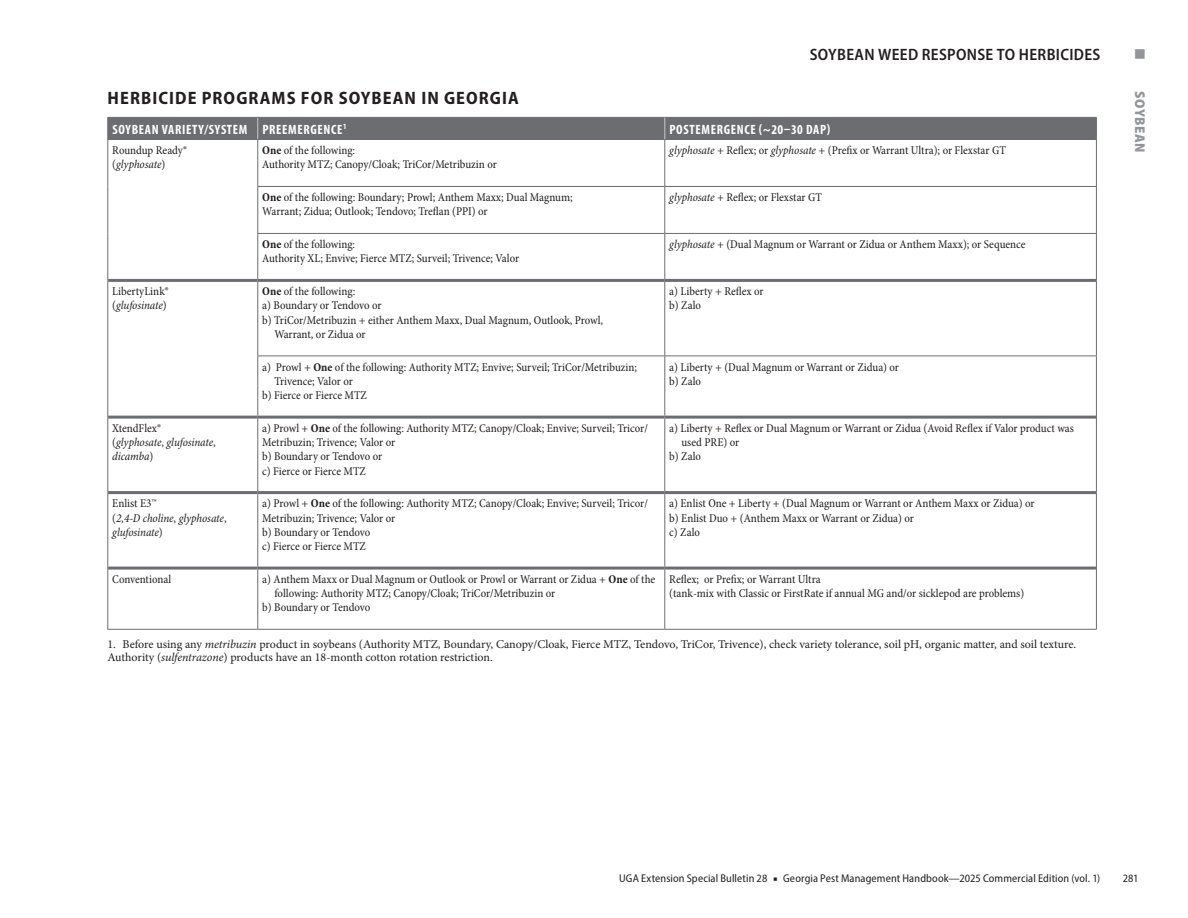
<style>
.page{position:relative;width:1188px;height:918px;background:#fff}
.page>*{position:absolute;margin:0;border:0;box-sizing:border-box;transform-origin:0 0}
.H1_full_column{font:700 semi-condensed 18px "Myriad Pro";letter-spacing:.06em;color:#231f20}
.t1{font:600 semi-condensed 16.5px "Myriad Pro";letter-spacing:.02em;color:#231f20}
.t2{font:16.5px "Wingdings";color:#939598}
.t3{font:900 semi-condensed 14.25px "Myriad Pro";letter-spacing:.035em;color:#939598}
.TableColumnHead{font:700 condensed 13.5px "Myriad Pro";letter-spacing:.05em;color:#fff}
.TableBody{font:condensed 12px/14.2px "Minion Pro";color:#231f20}
.TN{font:12px/13.5px "Minion Pro";letter-spacing:-.005em;color:#231f20}
.TableBody-2{font:italic condensed 12px/14.2px "Minion Pro";letter-spacing:-.005em;color:#231f20}
.t4{font:semi-condensed 11.25px "Myriad Pro";letter-spacing:.01em;color:#231f20}
.s1{font-style:italic}
.s2{font-weight:700}
.s3{font-style:normal}
.s4{font-family:"Minion Pro";font-stretch:normal}
</style>
<div class="page">
<hr style="left:107px;top:140px;width:1px;height:46px;background:#6c6d70">
<hr style="left:257px;top:140px;width:1px;height:46px;background:#6c6d70">
<hr style="left:664px;top:140px;width:1px;height:46px;background:#6c6d70">
<hr style="left:1096px;top:140px;width:1px;height:46px;background:#6c6d70">
<hr style="left:107px;top:186px;width:1px;height:47px;background:#6c6d70">
<hr style="left:257px;top:186px;width:408px;height:1px;background:#6c6d70">
<hr style="left:257px;top:187px;width:1px;height:46px;background:#6c6d70">
<hr style="left:665px;top:186px;width:432px;height:1px;background:#6c6d70">
<hr style="left:664px;top:187px;width:1px;height:46px;background:#6c6d70">
<hr style="left:1096px;top:187px;width:1px;height:46px;background:#6c6d70">
<hr style="left:107px;top:233px;width:1px;height:47px;background:#6c6d70">
<hr style="left:257px;top:233px;width:408px;height:1px;background:#6c6d70">
<hr style="left:257px;top:234px;width:1px;height:45px;background:#6c6d70">
<hr style="left:665px;top:233px;width:432px;height:1px;background:#6c6d70">
<hr style="left:664px;top:234px;width:1px;height:45px;background:#6c6d70">
<hr style="left:1096px;top:234px;width:1px;height:46px;background:#6c6d70">
<hr style="left:107px;top:280px;width:1px;height:76px;background:#6c6d70">
<hr style="left:257px;top:282px;width:1px;height:74px;background:#6c6d70">
<hr style="left:664px;top:282px;width:1px;height:74px;background:#6c6d70">
<hr style="left:1096px;top:280px;width:1px;height:76px;background:#6c6d70">
<hr style="left:107px;top:356px;width:1px;height:61px;background:#6c6d70">
<hr style="left:257px;top:356px;width:408px;height:1px;background:#6c6d70">
<hr style="left:257px;top:356px;width:1px;height:60px;background:#6c6d70">
<hr style="left:665px;top:356px;width:432px;height:1px;background:#6c6d70">
<hr style="left:664px;top:356px;width:1px;height:60px;background:#6c6d70">
<hr style="left:1096px;top:356px;width:1px;height:61px;background:#6c6d70">
<hr style="left:107px;top:417px;width:1px;height:76px;background:#6c6d70">
<hr style="left:257px;top:419px;width:1px;height:72px;background:#6c6d70">
<hr style="left:664px;top:419px;width:1px;height:72px;background:#6c6d70">
<hr style="left:1096px;top:417px;width:1px;height:76px;background:#6c6d70">
<hr style="left:107px;top:493px;width:1px;height:75px;background:#6c6d70">
<hr style="left:257px;top:494px;width:1px;height:73px;background:#6c6d70">
<hr style="left:664px;top:494px;width:1px;height:73px;background:#6c6d70">
<hr style="left:1096px;top:493px;width:1px;height:75px;background:#6c6d70">
<hr style="left:107px;top:568px;width:1px;height:61px;background:#6c6d70">
<hr style="left:257px;top:570px;width:1px;height:59px;background:#6c6d70">
<hr style="left:664px;top:570px;width:1px;height:59px;background:#6c6d70">
<hr style="left:1096px;top:568px;width:1px;height:61px;background:#6c6d70">
<hr style="left:107px;top:629px;width:151px;height:1px;background:#6c6d70">
<hr style="left:258px;top:629px;width:407px;height:1px;background:#6c6d70">
<hr style="left:665px;top:629px;width:432px;height:1px;background:#6c6d70">
<hr style="left:108px;top:279px;width:150px;height:3px;background:#6c6d70">
<hr style="left:258px;top:279px;width:407px;height:3px;background:#6c6d70">
<hr style="left:665px;top:279px;width:431px;height:3px;background:#6c6d70">
<hr style="left:108px;top:416px;width:150px;height:3px;background:#6c6d70">
<hr style="left:258px;top:416px;width:407px;height:3px;background:#6c6d70">
<hr style="left:665px;top:416px;width:431px;height:3px;background:#6c6d70">
<hr style="left:108px;top:491px;width:150px;height:3px;background:#6c6d70">
<hr style="left:258px;top:491px;width:407px;height:3px;background:#6c6d70">
<hr style="left:665px;top:491px;width:431px;height:3px;background:#6c6d70">
<hr style="left:108px;top:567px;width:150px;height:3px;background:#6c6d70">
<hr style="left:258px;top:567px;width:407px;height:3px;background:#6c6d70">
<hr style="left:665px;top:567px;width:431px;height:3px;background:#6c6d70">
<div style="left:107px;top:117px;width:990px;height:23px;background:#6c6d70"></div>
<h2 class="t1" style="left:810px;top:44px;width:292px">SOYBEAN WEED RESPONSE TO HERBICIDES</h2>
<h2 class="t2" style="left:1134px;top:45px;width:14px">■</h2>
<p class="t3" style="left:1150px;top:91px;width:63px;rotate:90deg">SOYBEAN</p>
<p class="H1_full_column" style="left:108px;top:86px;width:413px">HERBICIDE PROGRAMS FOR SOYBEAN IN GEORGIA</p>
<p class="TableColumnHead" style="left:112px;top:121px;width:137px">SOYBEAN VARIETY/SYSTEM</p>
<p class="TableColumnHead" style="left:262px;top:121px;width:86px">PREEMERGENCE<sup>1</sup></p>
<p class="TableColumnHead" style="left:669px;top:121px;width:162px">POSTEMERGENCE (~20–30 DAP)</p>
<p class="TableBody" style="left:112px;top:143px;width:76px">Roundup Ready® (<span class="s1">glyphosate</span>)</p>
<p class="TableBody" style="left:262px;top:143px;width:94px"><span class="s2">One</span> of the following:</p>
<p class="TableBody" style="left:669px;top:143px;width:338px"><span class="s1">glyphosate</span> + Reflex; or <span class="s1">glyphosate</span> + (Prefix or Warrant Ultra); or Flexstar GT</p>
<p class="TableBody" style="left:262px;top:158px;width:236px">Authority MTZ; Canopy/Cloak; TriCor/Metribuzin or</p>
<p class="TableBody" style="left:262px;top:190px;width:312px"><span class="s2">One</span> of the following: Boundary; Prowl; Anthem Maxx; Dual Magnum;<br>Warrant; Zidua; Outlook; Tendovo; Treflan (PPI) or</p>
<p class="TableBody" style="left:669px;top:190px;width:154px"><span class="s1">glyphosate</span> + Reflex; or Flexstar GT</p>
<p class="TableBody" style="left:262px;top:237px;width:258px"><span class="s2">One</span> of the following:<br>Authority XL; Envive; Fierce MTZ; Surveil; Trivence; Valor</p>
<p class="TableBody" style="left:669px;top:237px;width:358px"><span class="s1">glyphosate</span> + (Dual Magnum or Warrant or Zidua or Anthem Maxx); or Sequence</p>
<p class="TableBody" style="left:112px;top:284px;width:58px">LibertyLink® (<span class="s1">glufosinate</span>)</p>
<p class="TableBody" style="left:262px;top:284px;width:95px"><span class="s2">One</span> of the following:</p>
<p class="TableBody" style="left:262px;top:299px;width:121px">a) Boundary or Tendovo or</p>
<p class="TableBody" style="left:274px;top:313px;width:330px;text-indent:-12px">b) TriCor/Metribuzin + either Anthem Maxx, Dual Magnum, Outlook, Prowl,<br>Warrant, or Zidua or</p>
<p class="TableBody" style="left:274px;top:360px;width:364px;text-indent:-12px">a) Prowl + <span class="s2">One</span> of the following: Authority MTZ; Envive; Surveil; TriCor/Metribuzin;<br>Trivence; Valor or</p>
<p class="TableBody" style="left:262px;top:388px;width:106px">b) Fierce or Fierce MTZ</p>
<p class="TableBody-2" style="left:112px;top:421px;width:105px"><span class="s3">XtendFlex®<br>(</span>glyphosate<span class="s3">,</span> glufosinate<span class="s3">, </span>dicamba<span class="s3">)</span></p>
<p class="TableBody" style="left:262px;top:421px;width:387px">a) Prowl + <span class="s2">One</span> of the following: Authority MTZ; Canopy/Cloak; Envive; Surveil; Tricor/<br>Metribuzin; Trivence; Valor or</p>
<p class="TableBody" style="left:262px;top:450px;width:122px">b) Boundary or Tendovo or</p>
<p class="TableBody" style="left:262px;top:464px;width:105px">c) Fierce or Fierce MTZ</p>
<p class="TableBody-2" style="left:112px;top:496px;width:116px"><span class="s3">Enlist E3™<br>(</span>2,4-D choline<span class="s3">,</span> glyphosate<span class="s3">, </span>glufosinate<span class="s3">)</span></p>
<p class="TableBody" style="left:262px;top:497px;width:387px">a) Prowl + <span class="s2">One</span> of the following: Authority MTZ; Canopy/Cloak; Envive; Surveil; Tricor/<br>Metribuzin; Trivence; Valor or</p>
<p class="TableBody" style="left:262px;top:525px;width:110px">b) Boundary or Tendovo</p>
<p class="TableBody" style="left:262px;top:539px;width:105px">c) Fierce or Fierce MTZ</p>
<p class="TableBody" style="left:669px;top:284px;width:96px">a) Liberty + Reflex or</p>
<p class="TableBody" style="left:669px;top:299px;width:33px">b) Zalo</p>
<p class="TableBody" style="left:669px;top:360px;width:231px">a) Liberty + (Dual Magnum or Warrant or Zidua) or</p>
<p class="TableBody" style="left:669px;top:374px;width:33px">b) Zalo</p>
<p class="TableBody" style="left:681px;top:421px;width:394px;text-indent:-12px">a) Liberty + Reflex or Dual Magnum or Warrant or Zidua (Avoid Reflex if Valor product was used PRE) or</p>
<p class="TableBody" style="left:669px;top:450px;width:33px">b) Zalo</p>
<p class="TableBody" style="left:669px;top:497px;width:367px">a) Enlist One + Liberty + (Dual Magnum or Warrant or Anthem Maxx or Zidua) or</p>
<p class="TableBody" style="left:669px;top:511px;width:246px">b) Enlist Duo + (Anthem Maxx or Warrant or Zidua) or</p>
<p class="TableBody" style="left:669px;top:525px;width:32px">c) Zalo</p>
<p class="TableBody" style="left:112px;top:572px;width:61px">Conventional</p>
<p class="TableBody" style="left:274px;top:572px;width:382px;text-indent:-12px">a) Anthem Maxx or Dual Magnum or Outlook or Prowl or Warrant or Zidua + <span class="s2">One</span> of the following: Authority MTZ; Canopy/Cloak; TriCor/Metribuzin or</p>
<p class="TableBody" style="left:262px;top:600px;width:110px">b) Boundary or Tendovo</p>
<p class="TableBody" style="left:669px;top:572px;width:357px">Reflex; or Prefix; or Warrant Ultra<br>(tank-mix with Classic or FirstRate if annual MG and/or sicklepod are problems)</p>
<p class="TN" style="left:107px;top:637px;width:970px">1. Before using any <span class="s1">metribuzin</span> product in soybeans (Authority MTZ, Boundary, Canopy/Cloak, Fierce MTZ, Tendovo, TriCor, Trivence), check variety tolerance, soil pH, organic matter, and soil texture.<br>Authority (<span class="s1">sulfentrazone</span>) products have an 18-month cotton rotation restriction.</p>
<p class="t4" style="left:619px;top:871px;width:483px">UGA Extension Special Bulletin 28 <span class="s4">■</span> Georgia Pest Management Handbook—2025 Commercial Edition (vol. 1)</p>
<p class="t4" style="left:1123px;top:871px;width:17px">281</p>
</div>
